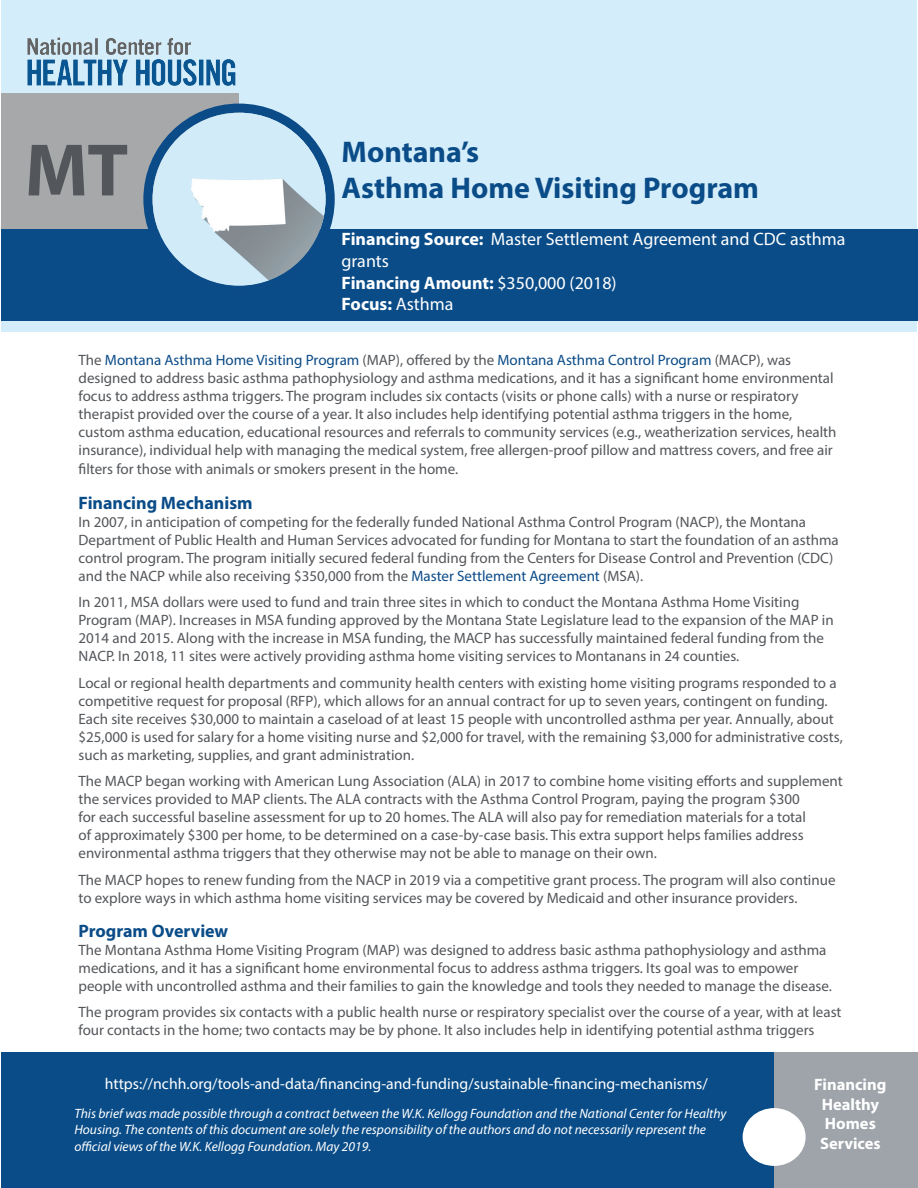
<style>
.page{position:relative;width:918px;height:1188px;background:#fff}
.page>*{position:absolute;margin:0;border:0;box-sizing:border-box;transform-origin:0 0}
.t1{font:700 75px "Myriad Pro";color:#53565a}
.t2{font:700 30px "Myriad Pro";color:#0a4c88}
.t3{font:18px/21.6px "Myriad Pro";color:#fff}
.t4{font:700 18px "Myriad Pro";color:#0a4c88}
.t5{font:700 16.5px/19.8px "Myriad Pro";color:#fff;text-align:center}
.t6{font:15.75px "Myriad Pro";color:#fff}
.t7{font:15px/18px "Myriad Pro";color:#53565a}
.t8{font:italic 13.5px/16.2px "Myriad Pro";color:#fff}
.s1{font-weight:700}
.s2{color:#0b4b88}
</style>
<div class="page">
<div style="left:1px;top:0;width:915px;height:331px;background:#d4edfa"></div>
<div style="left:1px;top:229px;width:917px;height:92px;background:#094c88"></div>
<div style="left:1px;top:93px;width:238px;height:136px;background:#a6a8aa"></div>
<div style="left:656px;top:1052px;width:262px;height:136px;background:#9ea4aa"></div>
<div style="left:1px;top:1052px;width:773px;height:136px;background:#094c88"></div>
<div style="left:743px;top:1108px;width:63px;height:58px;background:#fff;border-radius:50%"></div>
<img style="left:27px;top:37px;width:209px;height:49px">
<svg style="left:143px;top:104px;width:192px;height:125px"></svg>
<img style="left:153px;top:113px;width:173px;height:173px">
<h1 class="t1" style="left:25px;top:121px;width:105px">MT</h1>
<h2 class="t2" style="left:342px;top:132px;width:139px">Montana’s</h2>
<h2 class="t2" style="left:342px;top:168px;width:419px">Asthma Home Visiting Program</h2>
<p class="t3" style="left:342px;top:228px;width:506px"><span class="s1">Financing Source:</span> Master Settlement Agreement and CDC asthma grants<br><span class="s1">Financing Amount:</span> $350,000 (2018)<br><span class="s1">Focus:</span> Asthma</p>
<p class="t7" style="left:79px;top:351px;width:760px">The <span class="s2">Montana Asthma Home Visiting Program</span> (MAP), offered by the <span class="s2">Montana Asthma Control Program</span> (MACP), was designed to address basic asthma pathophysiology and asthma medications, and it has a significant home environmental focus to address asthma triggers. The program includes six contacts (visits or phone calls) with a nurse or respiratory therapist provided over the course of a year. It also includes help identifying potential asthma triggers in the home, custom asthma education, educational resources and referrals to community services (e.g., weatherization services, health insurance), individual help with managing the medical system, free allergen-proof pillow and mattress covers, and free air filters for those with animals or smokers present in the home.</p>
<p class="t4" style="left:79px;top:491px;width:176px">Financing Mechanism</p>
<p class="t7" style="left:79px;top:512px;width:762px">In 2007, in anticipation of competing for the federally funded National Asthma Control Program (NACP), the Montana Department of Public Health and Human Services advocated for funding for Montana to start the foundation of an asthma control program. The program initially secured federal funding from the Centers for Disease Control and Prevention (CDC) and the NACP while also receiving $350,000 from the <span class="s2">Master Settlement Agreement</span> (MSA).</p>
<p class="t7" style="left:79px;top:593px;width:757px">In 2011, MSA dollars were used to fund and train three sites in which to conduct the Montana Asthma Home Visiting Program (MAP). Increases in MSA funding approved by the Montana State Legislature lead to the expansion of the MAP in 2014 and 2015. Along with the increase in MSA funding, the MACP has successfully maintained federal funding from the NACP. In 2018, 11 sites were actively providing asthma home visiting services to Montanans in 24 counties.</p>
<p class="t7" style="left:79px;top:673px;width:766px">Local or regional health departments and community health centers with existing home visiting programs responded to a competitive request for proposal (RFP), which allows for an annual contract for up to seven years, contingent on funding.<br>Each site receives $30,000 to maintain a caseload of at least 15 people with uncontrolled asthma per year. Annually, about $25,000 is used for salary for a home visiting nurse and $2,000 for travel, with the remaining $3,000 for administrative costs, such as marketing, supplies, and grant administration.</p>
<p class="t7" style="left:79px;top:772px;width:766px">The MACP began working with American Lung Association (ALA) in 2017 to combine home visiting efforts and supplement the services provided to MAP clients. The ALA contracts with the Asthma Control Program, paying the program $300<br>for each successful baseline assessment for up to 20 homes. The ALA will also pay for remediation materials for a total<br>of approximately $300 per home, to be determined on a case-by-case basis. This extra support helps families address environmental asthma triggers that they otherwise may not be able to manage on their own.</p>
<p class="t7" style="left:79px;top:870px;width:759px">The MACP hopes to renew funding from the NACP in 2019 via a competitive grant process. The program will also continue to explore ways in which asthma home visiting services may be covered by Medicaid and other insurance providers.</p>
<p class="t4" style="left:79px;top:919px;width:151px">Program Overview</p>
<p class="t7" style="left:79px;top:941px;width:755px">The Montana Asthma Home Visiting Program (MAP) was designed to address basic asthma pathophysiology and asthma medications, and it has a significant home environmental focus to address asthma triggers. Its goal was to empower people with uncontrolled asthma and their families to gain the knowledge and tools they needed to manage the disease.</p>
<p class="t7" style="left:79px;top:1003px;width:765px">The program provides six contacts with a public health nurse or respiratory specialist over the course of a year, with at least four contacts in the home; two contacts may be by phone. It also includes help in identifying potential asthma triggers</p>
<p class="t5" style="left:814px;top:1074px;width:74px">Financing<br>Healthy<br>Homes<br>Services</p>
<p class="t6" style="left:105px;top:1074px;width:605px">https://nchh.org/tools-and-data/financing-and-funding/sustainable-financing-mechanisms/</p>
<p class="t8" style="left:74px;top:1105px;width:654px">This brief was made possible through a contract between the W.K. Kellogg Foundation and the National Center for Healthy<br>Housing. The contents of this document are solely the responsibility of the authors and do not necessarily represent the official views of the W.K. Kellogg Foundation. May 2019.</p>
</div>
